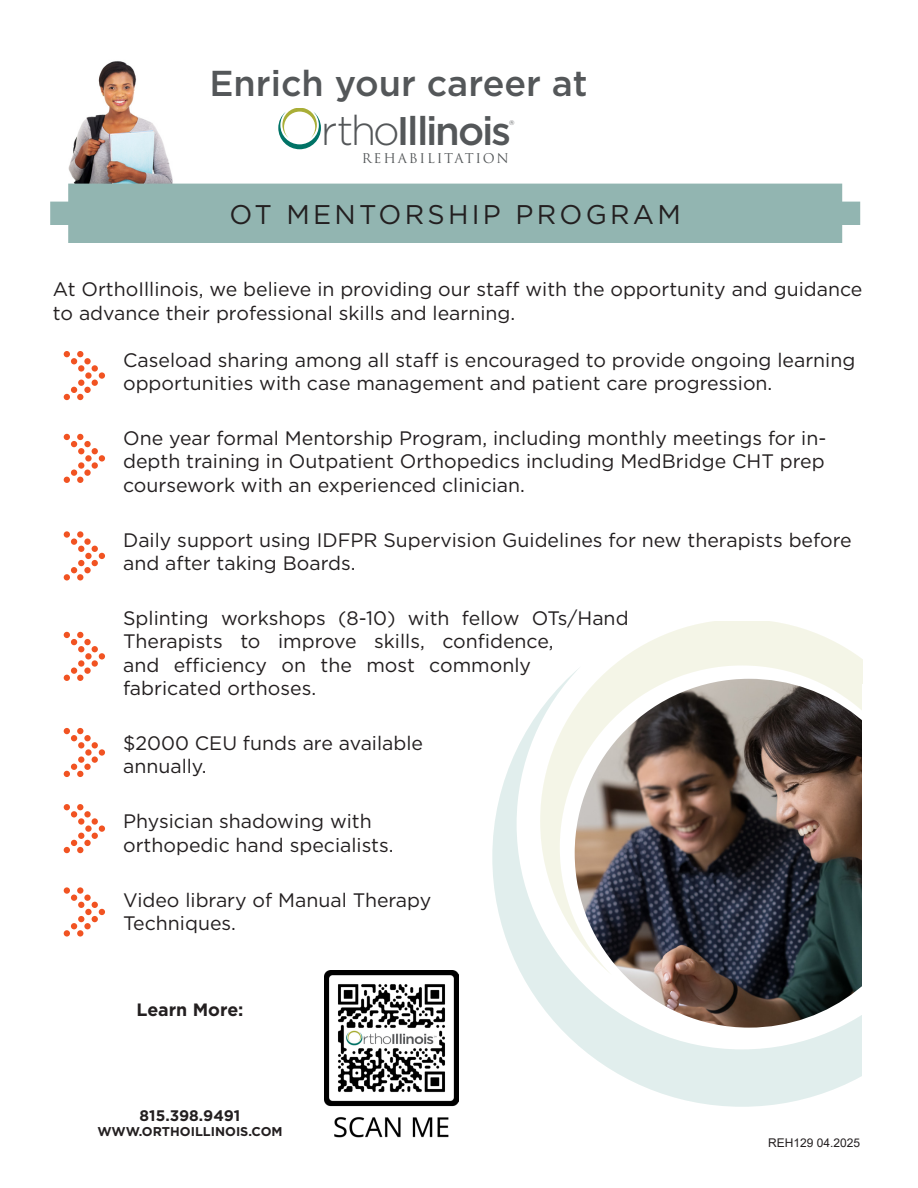
<style>
.page{position:relative;width:918px;height:1188px;background:#fff}
.page>*{position:absolute;margin:0;border:0;box-sizing:border-box;transform-origin:0 0}
.t1{font:500 39.9px "Gotham";letter-spacing:-.06em;color:#545759}
.t2{font:500 36px "Gotham";color:#545759}
.t3{font:27px "Gotham";letter-spacing:.12em;color:#231f20}
.t4{font:19.5px/23.4px "Gotham";color:#231f20}
.t5{font:700 17.85px "Gotham";color:#231f20}
.t6{font:700 15.3px "Gotham";color:#231f20}
.t7{font:13.05px "Trajan Pro";letter-spacing:.14em;color:#545759}
.t8{font:700 12.75px "Gotham";color:#231f20}
.t9{font:12px "Arial";color:#231f20}
.t10{font:6.6px "Gotham";color:#545759}
.s1{font-weight:300;font-size:41.55px}
</style>
<div class="page">
<img style="left:68px;top:61px;width:105px;height:122px">
<svg style="left:278px;top:108px;width:43px;height:41px"></svg>
<svg style="left:613px;top:621px;width:250px;height:45px;fill:#f4f5e7"></svg>
<svg style="left:492px;top:666px;width:371px;height:441px"></svg>
<img style="left:575px;top:679px;width:288px;height:349px">
<img style="left:324px;top:971px;width:135px;height:167px">
<div style="left:50px;top:184px;width:810px;height:59px;background:#92b5b1"></div>
<svg style="left:77px;top:804px;width:6px;height:6px"></svg>
<div style="left:92px;top:818px;width:6px;height:7px;background:#f15322;border-radius:50%"></div>
<svg style="left:92px;top:833px;width:6px;height:6px"></svg>
<div style="left:84px;top:840px;width:7px;height:6px;background:#f15322;border-radius:50%"></div>
<svg style="left:84px;top:811px;width:7px;height:7px"></svg>
<div style="left:99px;top:825px;width:6px;height:7px;background:#f15322;border-radius:50%"></div>
<svg style="left:64px;top:804px;width:6px;height:6px"></svg>
<div style="left:78px;top:818px;width:6px;height:7px;background:#f15322;border-radius:50%"></div>
<svg style="left:64px;top:833px;width:20px;height:20px"></svg>
<div style="left:71px;top:811px;width:6px;height:7px;background:#f15322;border-radius:50%"></div>
<svg style="left:85px;top:825px;width:7px;height:7px"></svg>
<div style="left:77px;top:930px;width:6px;height:7px;background:#f15322;border-radius:50%"></div>
<div style="left:77px;top:887px;width:6px;height:7px;background:#f15322;border-radius:50%"></div>
<div style="left:84px;top:923px;width:7px;height:6px;background:#f15322;border-radius:50%"></div>
<div style="left:84px;top:895px;width:7px;height:6px;background:#f15322;border-radius:50%"></div>
<svg style="left:92px;top:902px;width:13px;height:20px"></svg>
<div style="left:64px;top:930px;width:6px;height:7px;background:#f15322;border-radius:50%"></div>
<div style="left:64px;top:887px;width:6px;height:7px;background:#f15322;border-radius:50%"></div>
<svg style="left:71px;top:916px;width:13px;height:13px"></svg>
<svg style="left:71px;top:895px;width:13px;height:13px"></svg>
<div style="left:85px;top:909px;width:7px;height:6px;background:#f15322;border-radius:50%"></div>
<svg style="left:92px;top:448px;width:6px;height:6px"></svg>
<div style="left:92px;top:462px;width:6px;height:7px;background:#f15322;border-radius:50%"></div>
<div style="left:84px;top:470px;width:7px;height:6px;background:#f15322;border-radius:50%"></div>
<div style="left:84px;top:441px;width:7px;height:6px;background:#f15322;border-radius:50%"></div>
<div style="left:99px;top:455px;width:6px;height:7px;background:#f15322;border-radius:50%"></div>
<div style="left:78px;top:462px;width:6px;height:7px;background:#f15322;border-radius:50%"></div>
<svg style="left:64px;top:470px;width:19px;height:13px"></svg>
<svg style="left:64px;top:434px;width:20px;height:20px"></svg>
<svg style="left:85px;top:455px;width:7px;height:7px"></svg>
<div style="left:77px;top:531px;width:6px;height:7px;background:#f15322;border-radius:50%"></div>
<div style="left:84px;top:567px;width:7px;height:6px;background:#f15322;border-radius:50%"></div>
<svg style="left:84px;top:538px;width:7px;height:7px"></svg>
<svg style="left:92px;top:546px;width:13px;height:20px"></svg>
<div style="left:64px;top:531px;width:6px;height:7px;background:#f15322;border-radius:50%"></div>
<svg style="left:78px;top:546px;width:6px;height:6px"></svg>
<svg style="left:64px;top:560px;width:20px;height:20px"></svg>
<div style="left:71px;top:538px;width:6px;height:7px;background:#f15322;border-radius:50%"></div>
<div style="left:85px;top:553px;width:7px;height:6px;background:#f15322;border-radius:50%"></div>
<div style="left:92px;top:742px;width:6px;height:7px;background:#f15322;border-radius:50%"></div>
<div style="left:92px;top:756px;width:6px;height:7px;background:#f15322;border-radius:50%"></div>
<div style="left:84px;top:764px;width:7px;height:6px;background:#f15322;border-radius:50%"></div>
<div style="left:84px;top:735px;width:7px;height:6px;background:#f15322;border-radius:50%"></div>
<div style="left:99px;top:749px;width:6px;height:7px;background:#f15322;border-radius:50%"></div>
<div style="left:78px;top:742px;width:6px;height:7px;background:#f15322;border-radius:50%"></div>
<div style="left:78px;top:756px;width:6px;height:7px;background:#f15322;border-radius:50%"></div>
<svg style="left:64px;top:764px;width:19px;height:13px"></svg>
<svg style="left:64px;top:728px;width:19px;height:13px"></svg>
<svg style="left:85px;top:749px;width:7px;height:7px"></svg>
<svg style="left:77px;top:675px;width:6px;height:6px"></svg>
<svg style="left:92px;top:646px;width:6px;height:6px"></svg>
<div style="left:92px;top:660px;width:6px;height:7px;background:#f15322;border-radius:50%"></div>
<svg style="left:84px;top:667px;width:7px;height:7px"></svg>
<div style="left:84px;top:639px;width:7px;height:6px;background:#f15322;border-radius:50%"></div>
<div style="left:99px;top:653px;width:6px;height:7px;background:#f15322;border-radius:50%"></div>
<svg style="left:64px;top:675px;width:6px;height:6px"></svg>
<div style="left:78px;top:660px;width:6px;height:7px;background:#f15322;border-radius:50%"></div>
<div style="left:71px;top:667px;width:6px;height:7px;background:#f15322;border-radius:50%"></div>
<svg style="left:64px;top:632px;width:20px;height:20px"></svg>
<svg style="left:85px;top:653px;width:7px;height:7px"></svg>
<div style="left:92px;top:365px;width:6px;height:7px;background:#f15322;border-radius:50%"></div>
<svg style="left:92px;top:380px;width:6px;height:6px"></svg>
<div style="left:84px;top:387px;width:7px;height:6px;background:#f15322;border-radius:50%"></div>
<div style="left:84px;top:358px;width:7px;height:6px;background:#f15322;border-radius:50%"></div>
<div style="left:99px;top:372px;width:6px;height:7px;background:#f15322;border-radius:50%"></div>
<div style="left:78px;top:365px;width:6px;height:7px;background:#f15322;border-radius:50%"></div>
<svg style="left:64px;top:380px;width:20px;height:20px"></svg>
<svg style="left:64px;top:351px;width:19px;height:13px"></svg>
<svg style="left:85px;top:372px;width:7px;height:7px"></svg>
<p class="t2" style="left:209px;top:60px;width:380px">Enrich your career at</p>
<p class="t1" style="left:321px;top:105px;width:192px"><span class="s1">rtho</span>Illinois</p>
<p class="t7" style="left:362px;top:150px;width:148px">REHABILITATION</p>
<p class="t10" style="left:509px;top:118px;width:7px">®</p>
<p class="t3" style="left:230px;top:197px;width:453px">OT MENTORSHIP PROGRAM</p>
<p class="t4" style="left:53px;top:277px;width:811px">At OrthoIllinois, we believe in providing our staff with the opportunity and guidance to advance their professional skills and learning.</p>
<p class="t4" style="left:123px;top:348px;width:734px">Caseload sharing among all staff is encouraged to provide ongoing learning opportunities with case management and patient care progression.</p>
<p class="t4" style="left:123px;top:426px;width:705px;text-align:justify">One year formal Mentorship Program, including monthly meetings for in&shy;depth training in Outpatient Orthopedics including MedBridge CHT prep coursework with an experienced clinician.</p>
<p class="t4" style="left:123px;top:528px;width:730px">Daily support using IDFPR Supervision Guidelines for new therapists before and after taking Boards.</p>
<p class="t4" style="left:123px;top:606px;width:507px">Splinting workshops (8-10) with fellow OTs/Hand Therapists to improve skills, confidence,<br>and efficiency on the most commonly fabricated orthoses.</p>
<p class="t4" style="left:123px;top:731px;width:302px">$2000 CEU funds are available annually.</p>
<p class="t4" style="left:123px;top:809px;width:272px">Physician shadowing with orthopedic hand specialists.</p>
<p class="t4" style="left:123px;top:888px;width:310px">Video library of Manual Therapy<br>Techniques.</p>
<p class="t5" style="left:136px;top:998px;width:109px">Learn More:</p>
<p class="t6" style="left:140px;top:1105px;width:102px">815.398.9491</p>
<p class="t8" style="left:97px;top:1123px;width:187px">WWW.ORTHOILLINOIS.COM</p>
<p class="t9" style="left:768px;top:1135px;width:94px">REH129 04.2025</p>
</div>
